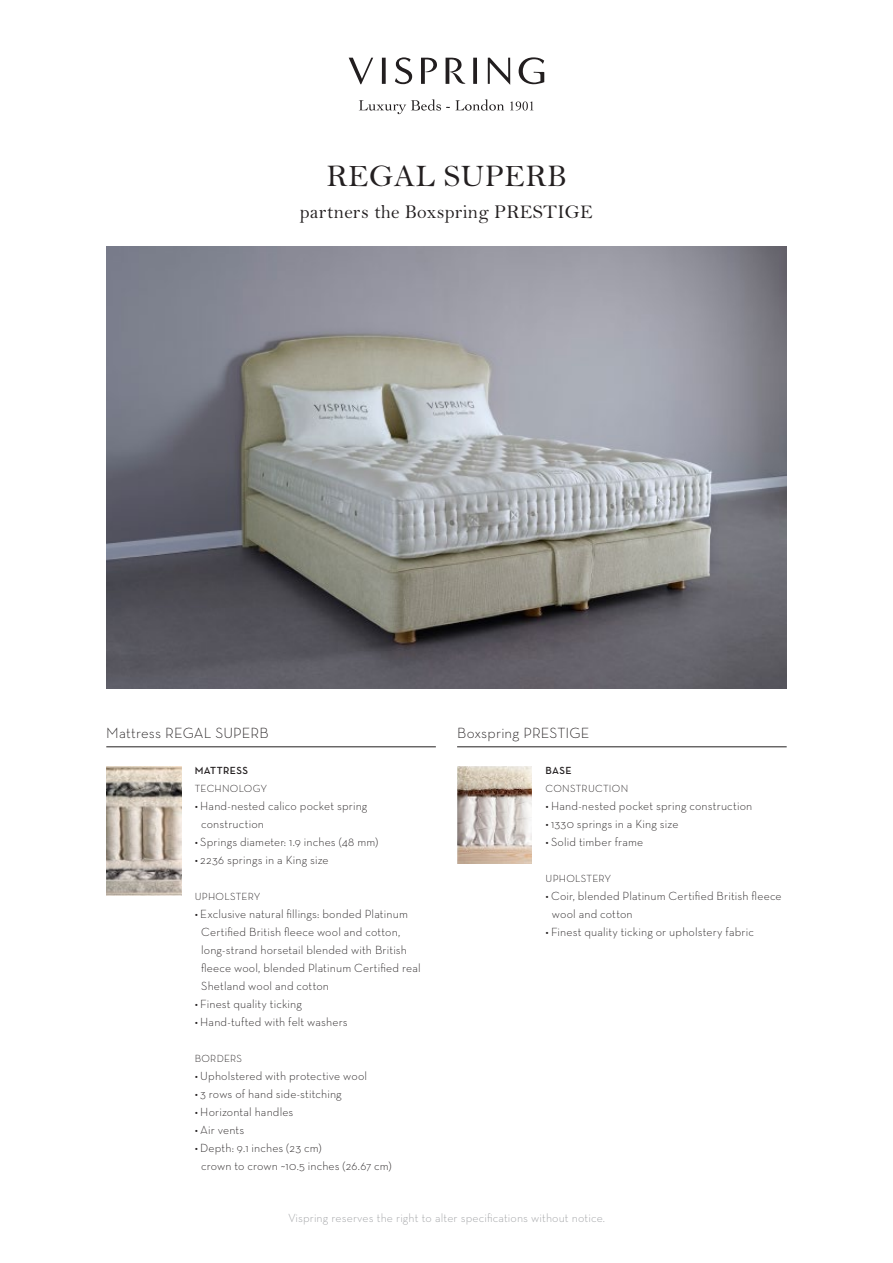
<style>
.page{position:relative;width:893px;height:1263px;background:#fff}
.page>*{position:absolute;margin:0;border:0;box-sizing:border-box;transform-origin:0 0}
.t1{font:31.5px "Bell";letter-spacing:.01em;color:#231f20}
.t2{font:19.5px "Bell";letter-spacing:.01em;color:#231f20}
.t3{font:300 15px "Neutra Text";letter-spacing:.005em;color:#231f20}
.t4{font:300 12px/18px "Neutra Text";letter-spacing:.01em;color:#231f20}
.t5{font:300 12px "Neutra Text";letter-spacing:.01em;color:#9d9fa2}
.t6{font:300 10.5px "Neutra Text";letter-spacing:.025em;color:#231f20}
.t7{font:600 10.5px "Neutra Text";letter-spacing:.035em;color:#231f20}
</style>
<div class="page">
<svg style="left:359px;top:99px;width:175px;height:15px"></svg>
<svg style="left:446px;top:58px;width:19px;height:26px"></svg>
<svg style="left:395px;top:57px;width:17px;height:27px"></svg>
<svg style="left:349px;top:58px;width:24px;height:26px"></svg>
<svg style="left:382px;top:58px;width:4px;height:26px"></svg>
<svg style="left:519px;top:57px;width:25px;height:27px"></svg>
<svg style="left:473px;top:58px;width:4px;height:26px"></svg>
<svg style="left:488px;top:58px;width:22px;height:27px"></svg>
<svg style="left:421px;top:58px;width:16px;height:26px"></svg>
<img style="left:106px;top:247px;width:681px;height:442px">
<hr style="left:106px;top:746px;width:330px;height:1px;background:#231f20">
<hr style="left:457px;top:746px;width:330px;height:1px;background:#231f20">
<img style="left:457px;top:767px;width:75px;height:96px">
<img style="left:106px;top:767px;width:75px;height:128px">
<h1 class="t1" style="left:327px;top:159px;width:241px">REGAL SUPERB</h1>
<h2 class="t2" style="left:300px;top:201px;width:294px">partners the Boxspring PRESTIGE</h2>
<p class="t3" style="left:106px;top:724px;width:164px">Mattress REGAL SUPERB</p>
<p class="t3" style="left:457px;top:724px;width:134px">Boxspring PRESTIGE</p>
<p class="t7" style="left:195px;top:764px;width:55px">MATTRESS</p>
<p class="t6" style="left:195px;top:782px;width:74px">TECHNOLOGY</p>
<p class="t4" style="left:201px;top:797px;width:168px;text-indent:-6px">• Hand-nested calico pocket spring construction</p>
<p class="t4" style="left:195px;top:833px;width:185px">• Springs diameter: 1.9 inches (48 mm)</p>
<p class="t4" style="left:195px;top:851px;width:135px">• 2236 springs in a King size</p>
<p class="t6" style="left:195px;top:890px;width:67px">UPHOLSTERY</p>
<p class="t4" style="left:201px;top:905px;width:221px;text-indent:-6px">• Exclusive natural fillings: bonded Platinum Certified British fleece wool and cotton, long-strand horsetail blended with British fleece wool, blended Platinum Certified real Shetland wool and cotton</p>
<p class="t4" style="left:195px;top:995px;width:109px">• Finest quality ticking</p>
<p class="t4" style="left:195px;top:1013px;width:154px">• Hand-tufted with felt washers</p>
<p class="t6" style="left:195px;top:1052px;width:49px">BORDERS</p>
<p class="t4" style="left:195px;top:1067px;width:174px">• Upholstered with protective wool</p>
<p class="t4" style="left:195px;top:1085px;width:149px">• 3 rows of hand side-stitching</p>
<p class="t4" style="left:195px;top:1103px;width:100px">• Horizontal handles</p>
<p class="t4" style="left:195px;top:1121px;width:51px">• Air vents</p>
<p class="t4" style="left:201px;top:1139px;width:192px;text-indent:-6px">• Depth: 9.1 inches (23 cm)<br>crown to crown ~10.5 inches (26.67 cm)</p>
<p class="t7" style="left:546px;top:764px;width:28px">BASE</p>
<p class="t6" style="left:546px;top:782px;width:84px">CONSTRUCTION</p>
<p class="t4" style="left:546px;top:797px;width:208px">• Hand-nested pocket spring construction</p>
<p class="t4" style="left:546px;top:815px;width:134px">• 1330 springs in a King size</p>
<p class="t4" style="left:546px;top:833px;width:99px">• Solid timber frame</p>
<p class="t6" style="left:546px;top:872px;width:67px">UPHOLSTERY</p>
<p class="t4" style="left:552px;top:887px;width:231px;text-indent:-6px">• Coir, blended Platinum Certified British fleece wool and cotton</p>
<p class="t4" style="left:546px;top:923px;width:210px">• Finest quality ticking or upholstery fabric</p>
<p class="t5" style="left:288px;top:1211px;width:318px">Vispring reserves the right to alter specifications without notice.</p>
</div>
